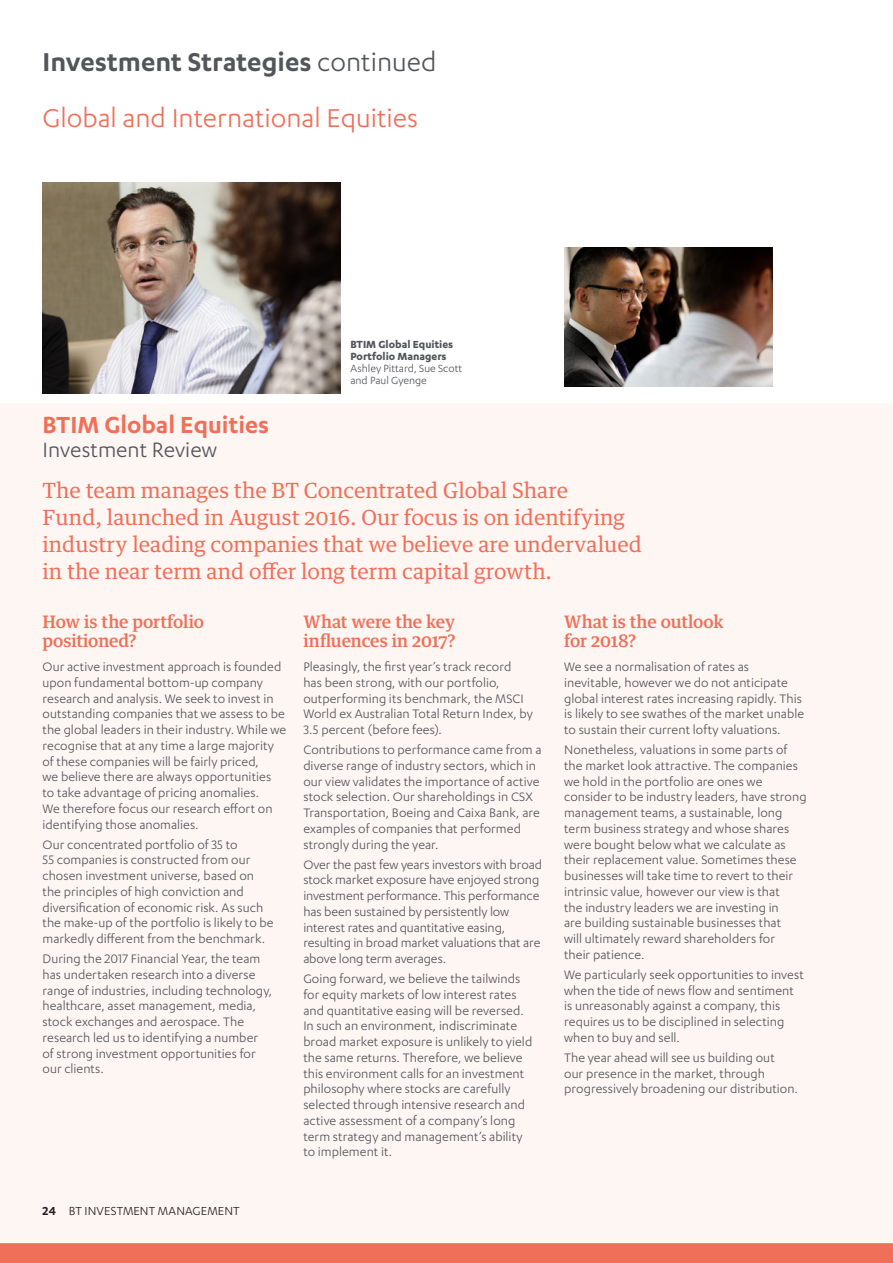
<style>
.page{position:relative;width:893px;height:1263px;background:#fff}
.page>*{position:absolute;margin:0;border:0;box-sizing:border-box;transform-origin:0 0}
.t1{font:30px "Karbon";color:#f06f59}
.t2{font:600 30px "Karbon";color:#54555a}
.t3{font:600 27px "Karbon";color:#f06f59}
.t4{font:24px "Karbon";color:#54555a}
.BTIM_Overview{font:21px/27px "Guardian Text Egyp";color:#f06f59}
.Question{font:500 17.25px/18.8px "Guardian Text Egyp";letter-spacing:-.01em;color:#f06f59}
.BTIM_Body_Copy{font:14.25px/15.8px "Karbon";letter-spacing:.005em;color:#54555a}
.t5{font:13.5px "Karbon";letter-spacing:.01em;color:#231f20}
.t6{font:700 12px/12px "Karbon";color:#54555a}
.t7{font:12px/12px "Karbon";color:#54555a}
.s1{font-weight:400}
.s2{font-weight:600}
</style>
<div class="page">
<div style="left:0;top:404px;width:893px;height:859px;background:#fef6f3"></div>
<img style="left:43px;top:182px;width:297px;height:211px">
<img style="left:564px;top:248px;width:209px;height:139px">
<div style="left:0;top:1243px;width:893px;height:20px;background:#f06f59"></div>
<p class="t2" style="left:43px;top:45px;width:396px">Investment Strategies <span class="s1">continued</span></p>
<p class="t1" style="left:43px;top:101px;width:377px">Global and International Equities</p>
<p class="t6" style="left:350px;top:338px;width:104px">BTIM Global Equities<br>Portfolio Managers</p>
<p class="t7" style="left:350px;top:362px;width:114px">Ashley Pittard, Sue Scott and Paul Gyenge</p>
<p class="t3" style="left:43px;top:409px;width:228px">BTIM Global Equities</p>
<p class="t4" style="left:43px;top:436px;width:176px">Investment Review</p>
<p class="BTIM_Overview" style="left:43px;top:474px;width:601px">The team manages the BT Concentrated Global Share<br>Fund, launched in August 2016. Our focus is on identifying industry leading companies that we believe are undervalued in the near term and offer long term capital growth.</p>
<p class="Question" style="left:43px;top:611px;width:163px">How is the portfolio positioned?</p>
<p class="BTIM_Body_Copy" style="left:43px;top:658px;width:245px">Our active investment approach is founded upon fundamental bottom-up company research and analysis. We seek to invest in outstanding companies that we assess to be the global leaders in their industry. While we recognise that at any time a large majority of these companies will be fairly priced,<br>we believe there are always opportunities to take advantage of pricing anomalies.<br>We therefore focus our research effort on identifying those anomalies.</p>
<p class="BTIM_Body_Copy" style="left:43px;top:836px;width:233px">Our concentrated portfolio of 35 to<br>55 companies is constructed from our chosen investment universe, based on the principles of high conviction and diversification of economic risk. As such the make-up of the portfolio is likely to be markedly different from the benchmark.</p>
<p class="BTIM_Body_Copy" style="left:43px;top:950px;width:231px">During the 2017 Financial Year, the team has undertaken research into a diverse range of industries, including technology, healthcare, asset management, media, stock exchanges and aerospace. The research led us to identifying a number of strong investment opportunities for our clients.</p>
<p class="Question" style="left:303px;top:611px;width:154px">What were the key influences in 2017?</p>
<p class="BTIM_Body_Copy" style="left:303px;top:658px;width:231px">Pleasingly, the first year’s track record has been strong, with our portfolio, outperforming its benchmark, the MSCI World ex Australian Total Return Index, by 3.5 percent (before fees).</p>
<p class="BTIM_Body_Copy" style="left:303px;top:741px;width:240px">Contributions to performance came from a diverse range of industry sectors, which in our view validates the importance of active stock selection. Our shareholdings in CSX Transportation, Boeing and Caixa Bank, are examples of companies that performed strongly during the year.</p>
<p class="BTIM_Body_Copy" style="left:303px;top:856px;width:240px">Over the past few years investors with broad stock market exposure have enjoyed strong investment performance. This performance has been sustained by persistently low interest rates and quantitative easing, resulting in broad market valuations that are above long term averages.</p>
<p class="BTIM_Body_Copy" style="left:303px;top:970px;width:230px">Going forward, we believe the tailwinds for equity markets of low interest rates and quantitative easing will be reversed.<br>In such an environment, indiscriminate broad market exposure is unlikely to yield the same returns. Therefore, we believe this environment calls for an investment philosophy where stocks are carefully selected through intensive research and active assessment of a company’s long term strategy and management’s ability to implement it.</p>
<p class="Question" style="left:564px;top:611px;width:161px">What is the outlook for 2018?</p>
<p class="BTIM_Body_Copy" style="left:564px;top:658px;width:241px">We see a normalisation of rates as inevitable, however we do not anticipate global interest rates increasing rapidly. This is likely to see swathes of the market unable to sustain their current lofty valuations.</p>
<p class="BTIM_Body_Copy" style="left:564px;top:741px;width:244px">Nonetheless, valuations in some parts of the market look attractive. The companies we hold in the portfolio are ones we consider to be industry leaders, have strong management teams, a sustainable, long term business strategy and whose shares were bought below what we calculate as their replacement value. Sometimes these businesses will take time to revert to their intrinsic value, however our view is that<br>the industry leaders we are investing in<br>are building sustainable businesses that<br>will ultimately reward shareholders for<br>their patience.</p>
<p class="BTIM_Body_Copy" style="left:564px;top:966px;width:241px">We particularly seek opportunities to invest when the tide of news flow and sentiment is unreasonably against a company, this requires us to be disciplined in selecting when to buy and sell.</p>
<p class="BTIM_Body_Copy" style="left:564px;top:1049px;width:235px">The year ahead will see us building out<br>our presence in the market, through progressively broadening our distribution.</p>
<p class="t5" style="left:43px;top:1203px;width:199px"><span class="s2">24</span> BT INVESTMENT MANAGEMENT</p>
</div>
